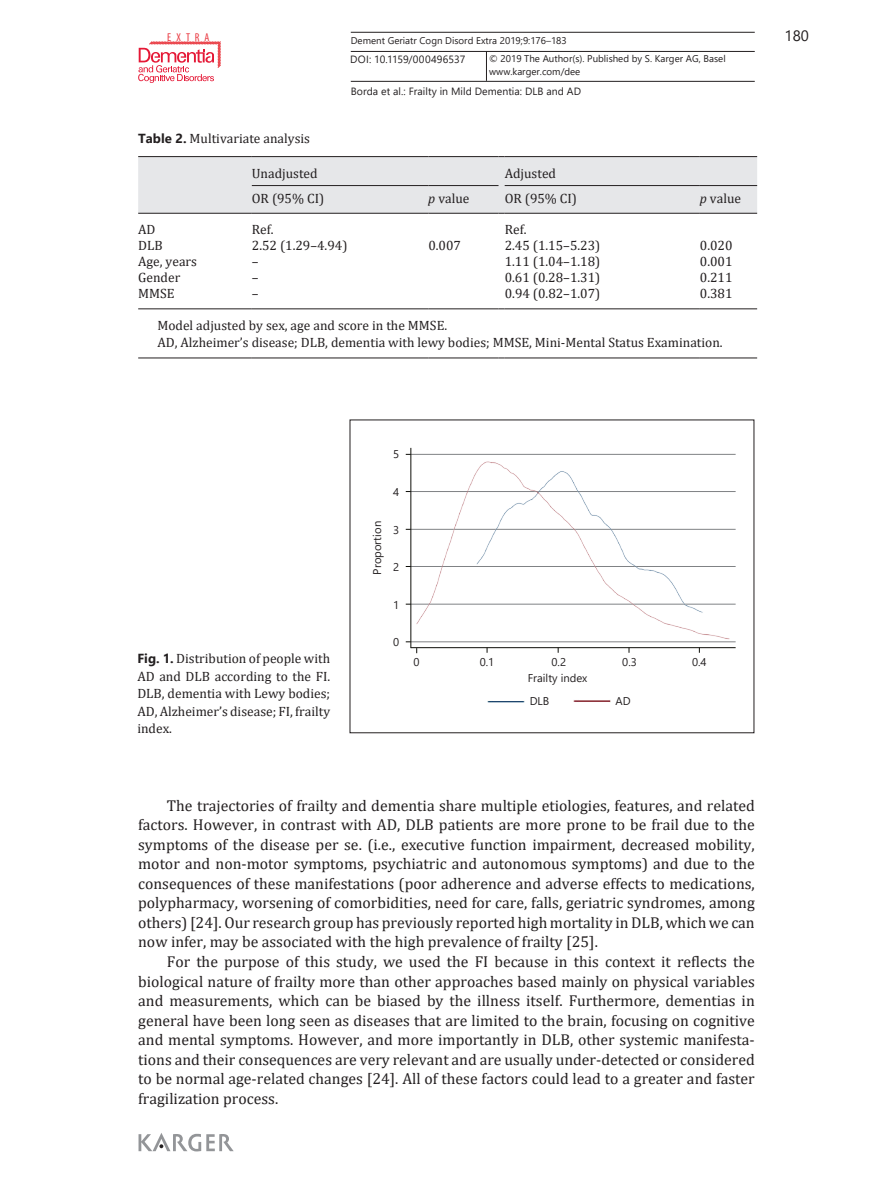
<style>
.page{position:relative;width:893px;height:1191px;background:#fff}
.page>*{position:absolute;margin:0;border:0;box-sizing:border-box;transform-origin:0 0}
.t1{font:15.75px/19.5px "Cambria";color:#231f20;text-align:justify}
.t2{font:15px "Segoe UI";color:#231f20}
.t3{font:13.5px/17.4px "Cambria";color:#231f20;text-align:justify}
.t4{font:condensed 11.4px "Myriad Pro";letter-spacing:.445em;color:#e93840}
.t5{font:11.25px/23px "Segoe UI";color:#231f20}
.t6{font:10.5px "Segoe UI";letter-spacing:.005em;color:#231f20}
.t7{font:9.75px "Segoe UI";color:#231f20}
.s1{font-family:"Segoe UI";font-weight:700;font-size:13.2px}
.s2{font-style:italic}
</style>
<div class="page">
<svg style="left:138px;top:41px;width:83px;height:42px"></svg>
<hr style="left:351px;top:51px;width:404px;height:1px;background:#231f20">
<hr style="left:351px;top:81px;width:404px;height:1px;background:#231f20">
<hr style="left:486px;top:51px;width:1px;height:30px;background:#231f20">
<hr style="left:351px;top:32px;width:404px;height:1px;background:#231f20">
<svg style="left:139px;top:1133px;width:95px;height:18px"></svg>
<hr style="left:411px;top:454px;width:325px;height:1px;background:#808285">
<hr style="left:411px;top:491px;width:325px;height:1px;background:#808285">
<hr style="left:411px;top:529px;width:325px;height:1px;background:#808285">
<hr style="left:411px;top:566px;width:325px;height:1px;background:#808285">
<hr style="left:411px;top:604px;width:325px;height:1px;background:#808285">
<hr style="left:411px;top:641px;width:325px;height:1px;background:#808285">
<hr style="left:411px;top:448px;width:1px;height:200px;background:#0e0e09">
<hr style="left:411px;top:647px;width:325px;height:1px;background:#0e0e09">
<img style="left:487px;top:701px;width:38px;height:1px">
<img style="left:574px;top:700px;width:36px;height:2px">
<img style="left:414px;top:461px;width:318px;height:181px">
<svg style="left:138px;top:156px;width:619px;height:58px;background:#dddee0"></svg>
<hr style="left:505px;top:213px;width:195px;height:1px;background:#231f20">
<hr style="left:700px;top:213px;width:57px;height:1px;background:#231f20">
<hr style="left:138px;top:308px;width:114px;height:1px;background:#231f20">
<hr style="left:252px;top:308px;width:176px;height:1px;background:#231f20">
<hr style="left:428px;top:308px;width:70px;height:1px;background:#231f20">
<hr style="left:505px;top:308px;width:195px;height:1px;background:#231f20">
<hr style="left:700px;top:308px;width:57px;height:1px;background:#231f20">
<hr style="left:138px;top:357px;width:114px;height:1px;background:#231f20">
<hr style="left:252px;top:357px;width:176px;height:1px;background:#231f20">
<hr style="left:428px;top:357px;width:70px;height:1px;background:#231f20">
<hr style="left:505px;top:357px;width:195px;height:1px;background:#231f20">
<hr style="left:700px;top:357px;width:57px;height:1px;background:#231f20">
<p class="t4" style="left:167px;top:31px;width:44px">EXTRA</p>
<p class="t7" style="left:351px;top:31px;width:217px">Dement Geriatr Cogn Disord Extra 2019;9:176–183</p>
<p class="t6" style="left:350px;top:49px;width:117px">DOI: 10.1159/000496537</p>
<p class="t7" style="left:489px;top:50px;width:238px">© 2019 The Author(s). Published by S. Karger AG, Basel</p>
<p class="t7" style="left:489px;top:62px;width:93px">www.karger.com/dee</p>
<p class="t6" style="left:351px;top:81px;width:232px">Borda et al.: Frailty in Mild Dementia: DLB and AD</p>
<p class="t3" style="left:138px;top:130px;width:173px"><span class="s1">Table 2.</span> Multivariate analysis</p>
<p class="t3" style="left:252px;top:164px;width:67px">Unadjusted</p>
<p class="t3" style="left:505px;top:164px;width:53px">Adjusted</p>
<p class="t3" style="left:252px;top:189px;width:74px">OR (95% CI)</p>
<p class="t3" style="left:428px;top:189px;width:43px"><span class="s2">p</span> value</p>
<p class="t3" style="left:505px;top:189px;width:74px">OR (95% CI)</p>
<p class="t3" style="left:700px;top:189px;width:43px"><span class="s2">p</span> value</p>
<p class="t3" style="left:138px;top:221px;width:19px">AD</p>
<p class="t3" style="left:252px;top:221px;width:23px">Ref.</p>
<p class="t3" style="left:505px;top:221px;width:23px">Ref.</p>
<p class="t3" style="left:138px;top:237px;width:26px">DLB</p>
<p class="t3" style="left:252px;top:237px;width:97px">2.52 (1.29–4.94)</p>
<p class="t3" style="left:428px;top:237px;width:34px">0.007</p>
<p class="t3" style="left:505px;top:237px;width:97px">2.45 (1.15–5.23)</p>
<p class="t3" style="left:700px;top:237px;width:34px">0.020</p>
<p class="t3" style="left:138px;top:253px;width:60px">Age, years</p>
<p class="t3" style="left:252px;top:253px;width:8px">–</p>
<p class="t3" style="left:505px;top:253px;width:97px">1.11 (1.04–1.18)</p>
<p class="t3" style="left:700px;top:253px;width:34px">0.001</p>
<p class="t3" style="left:138px;top:269px;width:44px">Gender</p>
<p class="t3" style="left:252px;top:269px;width:8px">–</p>
<p class="t3" style="left:505px;top:269px;width:97px">0.61 (0.28–1.31)</p>
<p class="t3" style="left:700px;top:269px;width:34px">0.211</p>
<p class="t3" style="left:138px;top:285px;width:38px">MMSE</p>
<p class="t3" style="left:252px;top:285px;width:8px">–</p>
<p class="t3" style="left:505px;top:285px;width:97px">0.94 (0.82–1.07)</p>
<p class="t3" style="left:700px;top:285px;width:34px">0.381</p>
<p class="t3" style="left:157px;top:316px;width:567px">Model adjusted by sex, age and score in the MMSE.<br>AD, Alzheimer’s disease; DLB, dementia with lewy bodies; MMSE, Mini-Mental Status Examination.</p>
<p class="t2" style="left:785px;top:22px;width:26px">180</p>
<p class="t3" style="left:137px;top:650px;width:194px"><span class="s1">Fig. 1.</span> Distribution of people with AD and DLB according to the FI.<br>DLB, dementia with Lewy bodies; AD, Alzheimer’s disease; FI, frailty index.</p>
<p class="t5" style="left:365px;top:574px;width:55px;rotate:-90deg">Proportion</p>
<p class="t5" style="left:393px;top:441px;width:8px">5</p>
<p class="t5" style="left:393px;top:479px;width:8px">4</p>
<p class="t5" style="left:393px;top:517px;width:8px">3</p>
<p class="t5" style="left:393px;top:554px;width:8px">2</p>
<p class="t5" style="left:393px;top:592px;width:8px">1</p>
<p class="t5" style="left:393px;top:629px;width:8px">0</p>
<p class="t5" style="left:414px;top:650px;width:8px">0</p>
<p class="t5" style="left:480px;top:650px;width:16px">0.1</p>
<p class="t5" style="left:551px;top:650px;width:16px">0.2</p>
<p class="t5" style="left:622px;top:650px;width:16px">0.3</p>
<p class="t5" style="left:692px;top:650px;width:16px">0.4</p>
<p class="t5" style="left:528px;top:665px;width:61px">Frailty index<br>DLB</p>
<p class="t5" style="left:615px;top:688px;width:17px">AD</p>
<p class="t1" style="left:138px;top:795px;width:618px;text-indent:29px">The trajectories of frailty and dementia share multiple etiologies, features, and related factors. However, in contrast with AD, DLB patients are more prone to be frail due to the symptoms of the disease per se. (i.e., executive function impairment, decreased mobility, motor and non-motor symptoms, psychiatric and autonomous symptoms) and due to the consequences of these manifestations (poor adherence and adverse effects to medications, polypharmacy, worsening of comorbidities, need for care, falls, geriatric syndromes, among others) [24]. Our research group has previously reported high mortality in DLB, which we can now infer, may be associated with the high prevalence of frailty [25].</p>
<p class="t1" style="left:138px;top:951px;width:618px;text-indent:29px">For the purpose of this study, we used the FI because in this context it reflects the biological nature of frailty more than other approaches based mainly on physical variables and measurements, which can be biased by the illness itself. Furthermore, dementias in general have been long seen as diseases that are limited to the brain, focusing on cognitive and mental symptoms. However, and more importantly in DLB, other systemic manifesta&shy;tions and their consequences are very relevant and are usually under-detected or considered to be normal age-related changes [24]. All of these factors could lead to a greater and faster fragilization process.</p>
</div>
